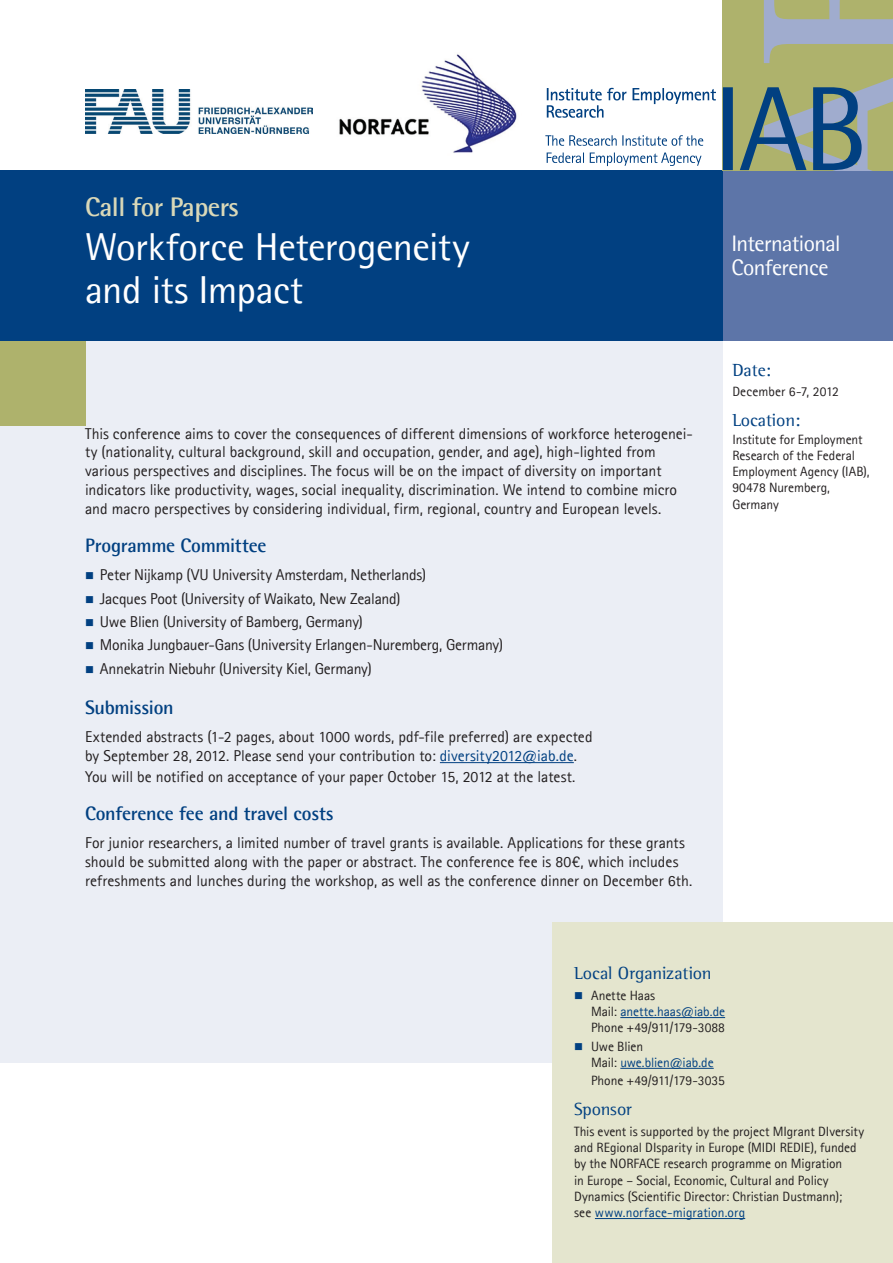
<style>
.page{position:relative;width:893px;height:1263px;background:#fff}
.page>*{position:absolute;margin:0;border:0;box-sizing:border-box;transform-origin:0 0}
.t1{font:39px/43.5px "Agfa Rotis Semisans";letter-spacing:-.01em;color:#fff}
.t2{font:700 27px "Agfa Rotis Semisans";letter-spacing:-.02em;color:#d9d8b8}
.t3{font:22.5px/24px "Agfa Rotis Semisans";letter-spacing:-.025em;color:#fff}
.t4{font:700 19.5px "Agfa Rotis Semisans";letter-spacing:-.015em;color:#014081}
.t5{font:18px "Agfa Rotis Semi Serif";letter-spacing:-.005em;color:#014081}
.t6{font:15.75px/18.9px "Agfa Rotis Sans Serif";letter-spacing:-.005em;color:#231f20}
.t7{font:13.5px/16.2px "Agfa Rotis Sans Serif";letter-spacing:-.005em;color:#231f20}
.t8{font:13.5px/16.2px "Agfa Rotis Sans Serif";letter-spacing:-.01em;color:#014081}
.s1{color:#014081}
.s2{color:#231f20}
</style>
<div class="page">
<div style="left:0;top:340px;width:723px;height:723px;background:#ebeef5"></div>
<div style="left:0;top:340px;width:85px;height:85px;background:#aeb26c"></div>
<div style="left:553px;top:923px;width:340px;height:340px;background:#e4e5ce"></div>
<hr style="left:620px;top:1017px;width:105px;height:1px;background:#014081">
<hr style="left:620px;top:1068px;width:94px;height:1px;background:#014081">
<hr style="left:595px;top:1218px;width:150px;height:1px;background:#014081">
<div style="left:723px;top:170px;width:170px;height:170px;background:#5d75a8"></div>
<div style="left:0;top:170px;width:723px;height:170px;background:#014081"></div>
<svg style="left:547px;top:88px;width:169px;height:30px"></svg>
<svg style="left:545px;top:135px;width:158px;height:11px"></svg>
<svg style="left:547px;top:153px;width:154px;height:13px"></svg>
<svg style="left:723px;top:0;width:170px;height:170px"></svg>
<hr style="left:440px;top:762px;width:134px;height:1px;background:#014081">
<img style="left:85px;top:89px;width:228px;height:45px">
<img style="left:339px;top:54px;width:178px;height:99px">
<h2 class="t2" style="left:85px;top:191px;width:156px">Call for Papers</h2>
<h1 class="t1" style="left:85px;top:225px;width:386px">Workforce Heterogeneity and its Impact</h1>
<p class="t6" style="left:85px;top:424px;width:609px">This conference aims to cover the consequences of different dimensions of workforce heterogenei&shy;ty (nationality, cultural background, skill and occupation, gender, and age), high-lighted from various perspectives and disciplines. The focus will be on the impact of diversity on important indicators like productivity, wages, social inequality, discrimination. We intend to combine micro and macro perspectives by considering individual, firm, regional, country and European levels.</p>
<p class="t4" style="left:85px;top:534px;width:183px">Programme Committee</p>
<p class="t6" style="left:100px;top:563px;width:405px;line-height:23.4px">Peter Nijkamp (VU University Amsterdam, Netherlands)<br>Jacques Poot (University of Waikato, New Zealand)<br>Uwe Blien (University of Bamberg, Germany)<br>Monika Jungbauer-Gans (University Erlangen-Nuremberg, Germany)<br>Annekatrin Niebuhr (University Kiel, Germany)</p>
<p class="t4" style="left:85px;top:696px;width:90px">Submission</p>
<p class="t6" style="left:85px;top:727px;width:509px">Extended abstracts (1-2 pages, about 1000 words, pdf-file preferred) are expected by September 28, 2012. Please send your contribution to: <span class="s1">diversity2012@iab.de</span>.</p>
<p class="t6" style="left:85px;top:767px;width:492px">You will be notified on acceptance of your paper October 15, 2012 at the latest.</p>
<p class="t4" style="left:85px;top:802px;width:250px">Conference fee and travel costs</p>
<p class="t6" style="left:85px;top:833px;width:609px">For junior researchers, a limited number of travel grants is available. Applications for these grants should be submitted along with the paper or abstract. The conference fee is 80€, which includes refreshments and lunches during the workshop, as well as the conference dinner on December 6th.</p>
<h3 class="t3" style="left:731px;top:231px;width:111px">International<br>Conference</h3>
<p class="t5" style="left:732px;top:360px;width:40px">Date:</p>
<p class="t7" style="left:732px;top:383px;width:108px">December 6-7, 2012</p>
<p class="t5" style="left:732px;top:410px;width:69px">Location:</p>
<p class="t7" style="left:732px;top:431px;width:139px">Institute for Employment<br>Research of the Federal<br>Employment Agency (IAB),<br>90478 Nuremberg,<br>Germany</p>
<p class="t5" style="left:574px;top:962px;width:139px">Local Organization</p>
<p class="t7" style="left:591px;top:987px;width:136px">Anette Haas<br>Mail: <span class="s1">anette.haas@iab.de<br></span>Phone +49/911/179-3088</p>
<p class="t8" style="left:591px;top:1038px;width:124px"><span class="s2">Uwe Blien<br>Mail:</span> uwe.blien@iab.de</p>
<p class="t7" style="left:591px;top:1072px;width:135px">Phone +49/911/179-3035</p>
<p class="t5" style="left:574px;top:1098px;width:59px">Sponsor</p>
<p class="t7" style="left:574px;top:1123px;width:292px">This event is supported by the project MIgrant DIversity and REgional DIsparity in Europe (MIDI REDIE), funded by the NORFACE research programme on Migration<br>in Europe – Social, Economic, Cultural and Policy Dynamics (Scientific Director: Christian Dustmann);<br>see <span class="s1">www.norface-migration.org</span></p>
</div>
